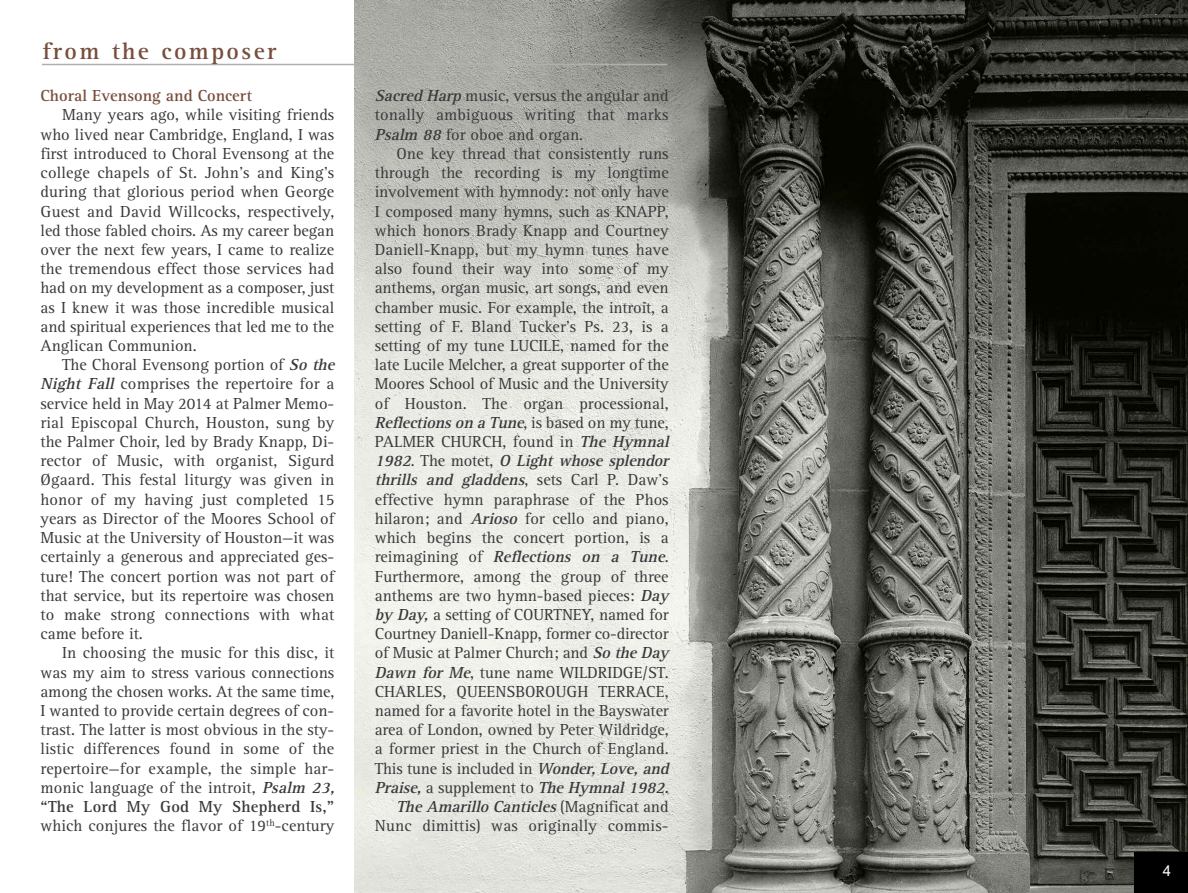
<style>
.page{position:relative;width:1188px;height:893px;background:#fff}
.page>*{position:absolute;margin:0;border:0;box-sizing:border-box;transform-origin:0 0}
.t1{font:700 24px "Rotis Serif";letter-spacing:.1em;color:#774e3d}
.t2{font:16.5px/19.2px "Rotis Serif";color:#39383a;text-align:justify}
.t3{font:700 16.5px "Rotis Serif";color:#774e3d}
.t4{font:15px "Arial";color:#fff}
.s1{font-weight:700;font-style:italic}
.s2{font-weight:700}
</style>
<div class="page">
<img style="left:355px;top:0;width:833px;height:893px">
<hr style="left:42px;top:64px;width:625px;height:1px;background:#b0afb0">
<div style="left:1134px;top:852px;width:54px;height:41px;background:#000"></div>
<h1 class="t1" style="left:42px;top:43px;width:236px">from the composer</h1>
<p class="t3" style="left:40px;top:90px;width:213px">Choral Evensong and Concert</p>
<p class="t2" style="left:40px;top:107px;width:295px;text-indent:22px">Many years ago, while visiting friends who lived near Cambridge, England, I was first introduced to Choral Evensong at the college chapels of St. John’s and King’s during that glorious period when George Guest and David Willcocks, respectively, led those fabled choirs. As my career began over the next few years, I came to realize the tremendous effect those services had had on my development as a composer, just as I knew it was those incredible musical and spiritual experiences that led me to the Anglican Communion.</p>
<p class="t2" style="left:40px;top:357px;width:298px;text-align:left;text-indent:22px">The Choral Evensong portion of <span class="s1">Sothe Night Fall</span> comprises the repertoire for a service held in May 2014 at Palmer Memo&shy;rial Episcopal Church, Houston, sung by the Palmer Choir, led by Brady Knapp, Di&shy;rector of Music, with organist, Sigurd Øgaard. This festal liturgy was given in honor of my having just completed 15 years as Director of the Moores School of Music at the University of Houston—it was certainly a generous and appreciated ges&shy;ture! The concert portion was not part of that service, but its repertoire was chosen to make strong connections with what came before it.</p>
<p class="t2" style="left:40px;top:645px;width:298px;text-align:left;text-indent:22px">In choosing the music for this disc, it was my aim to stress various connections among the chosen works. At the same time, I wanted to provide certain degrees of con&shy;trast. The latter is most obvious in the sty&shy;listic differences found in some of the repertoire—for example, the simple har&shy;monic language of the introit, <span class="s1">Psalm 23, </span><span class="s2">“The Lord My God My Shepherd Is,” </span>which conjures the flavor of 19<sup>th</sup>-century</p>
<p class="t2" style="left:375px;top:88px;width:295px"><span class="s1">Sacred Harp</span> music, versus the angular and tonally ambiguous writing that marks <span class="s1">Psalm88</span>for oboe and organ.</p>
<p class="t2" style="left:375px;top:145px;width:298px;text-align:right">One key thread that consistently runs through the recording is my longtime involvement with hymnody: not only have I composed many hymns, such as KNAPP, which honors Brady Knapp and Courtney Daniell-Knapp, but my hymn tunes have also found their way into some of my anthems, organ music, art songs, and even chamber music. For example, the introit, a setting of F. Bland Tucker’s Ps. 23, is a setting of my tune LUCILE, named for the late Lucile Melcher, a great supporter of the Moores School of Music and the University of Houston. The organ processional, <span class="s1">ReflectionsonaTune</span>, is based on my tune, PALMER CHURCH, found in <span class="s1">The Hymnal 1982</span>. The motet, <span class="s1">O Light whose splendor thrills and gladdens</span>, sets Carl P. Daw’s effective hymn paraphrase of the Phos hilaron; and <span class="s1">Arioso</span> for cello and piano, which begins the concert portion, is a reimagining of <span class="s1">Reflections on a Tune</span>.<br>Furthermore, among the group of three anthems are two hymn-based pieces: <span class="s1">Day by Day,</span>a setting of COURTNEY, named for Courtney Daniell-Knapp, former co-director of Music at Palmer Church; and <span class="s1">SotheDay Dawn for Me</span>, tune name WILDRIDGE/ST.<br>CHARLES, QUEENSBOROUGH TERRACE, named for a favorite hotel in the Bayswater area of London, owned by Peter Wildridge, a former priest in the Church of England.<br>This tune is included in <span class="s1">Wonder,Love,and Praise,</span>a supplement to <span class="s1">TheHymnal 1982.<br>TheAmarilloCanticles</span>(Magnificat and Nunc dimittis) was originally commis-</p>
<p class="t4" style="left:1163px;top:862px;width:10px">4</p>
</div>
